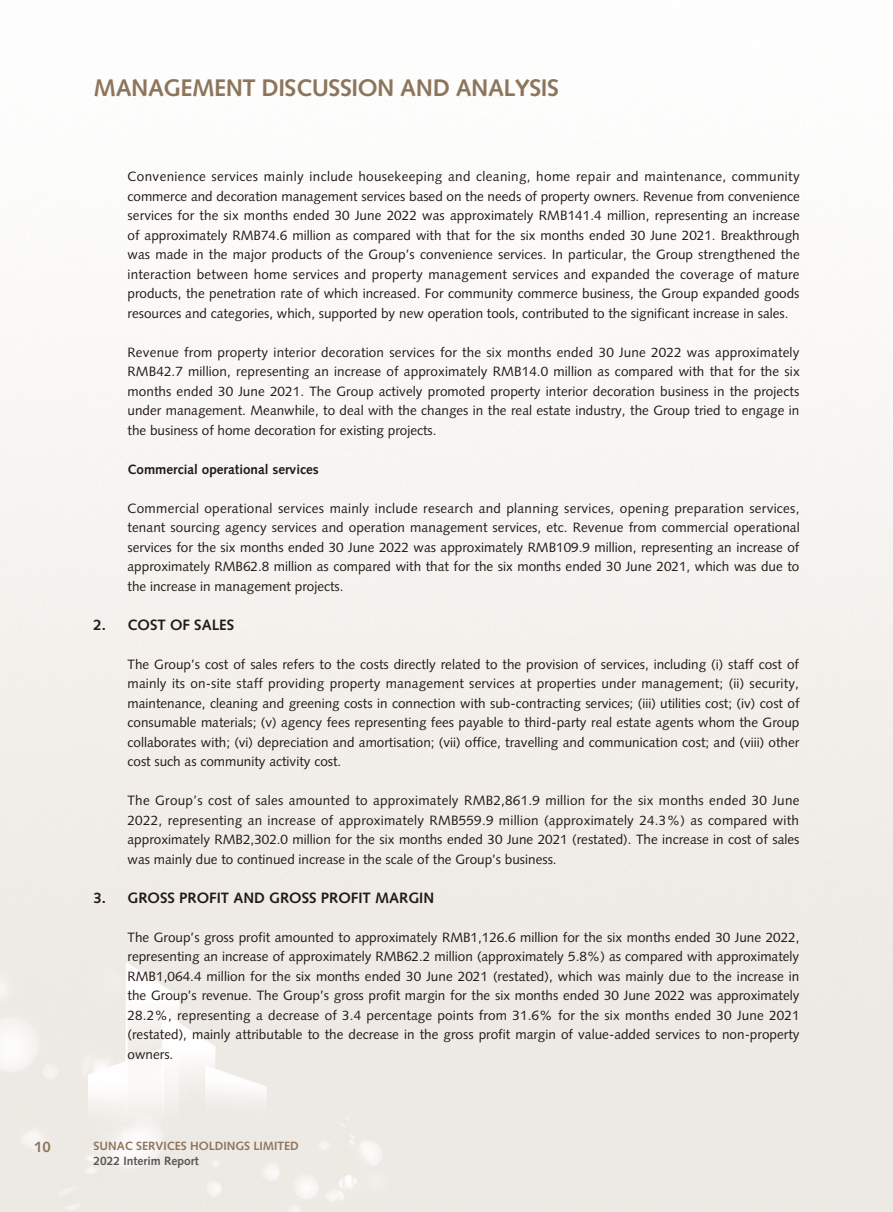
<style>
.page{position:relative;width:893px;height:1212px;background:#fff}
.page>*{position:absolute;margin:0;border:0;box-sizing:border-box;transform-origin:0 0}
.t1{font:700 24px "Syntax LT Std";letter-spacing:-.02em;color:#8c755b}
.t2{font:700 15px "Syntax LT Std";color:#231916}
.t3{font:700 15px "Syntax LT Std";color:#8c755b}
.t4{font:13.5px/19.5px "Syntax LT Std";color:#231916;text-align:justify}
.t5{font:700 13.5px "Syntax LT Std";color:#231916}
.t6{font:700 12px "Syntax LT Std";color:#8c755b}
.t7{font:700 12px "Syntax LT Std";color:#595857}
</style>
<div class="page">
<p class="t3" style="left:34px;top:1138px;width:18px">10</p>
<h1 class="t1" style="left:94px;top:74px;width:467px">MANAGEMENT DISCUSSION AND ANALYSIS</h1>
<p class="t4" style="left:128px;top:167px;width:674px">Convenience services mainly include housekeeping and cleaning, home repair and maintenance, community commerce and decoration management services based on the needs of property owners. Revenue from convenience services for the six months ended 30 June 2022 was approximately RMB141.4 million, representing an increase of approximately RMB74.6 million as compared with that for the six months ended 30 June 2021. Breakthrough was made in the major products of the Group’s convenience services. In particular, the Group strengthened the interaction between home services and property management services and expanded the coverage of mature products, the penetration rate of which increased. For community commerce business, the Group expanded goods resources and categories, which, supported by new operation tools, contributed to the significant increase in sales.</p>
<p class="t4" style="left:128px;top:342px;width:674px">Revenue from property interior decoration services for the six months ended 30 June 2022 was approximately RMB42.7 million, representing an increase of approximately RMB14.0 million as compared with that for the six months ended 30 June 2021. The Group actively promoted property interior decoration business in the projects under management. Meanwhile, to deal with the changes in the real estate industry, the Group tried to engage in the business of home decoration for existing projects.</p>
<p class="t5" style="left:128px;top:461px;width:193px">Commercial operational services</p>
<p class="t4" style="left:128px;top:498px;width:674px">Commercial operational services mainly include research and planning services, opening preparation services, tenant sourcing agency services and operation management services, etc. Revenue from commercial operational services for the six months ended 30 June 2022 was approximately RMB109.9 million, representing an increase of approximately RMB62.8 million as compared with that for the six months ended 30 June 2021, which was due to the increase in management projects.</p>
<p class="t2" style="left:94px;top:616px;width:142px">2. COST OF SALES</p>
<p class="t4" style="left:128px;top:654px;width:673px">The Group’s cost of sales refers to the costs directly related to the provision of services, including (i) staff cost of mainly its on-site staff providing property management services at properties under management; (ii) security, maintenance, cleaning and greening costs in connection with sub-contracting services; (iii) utilities cost; (iv) cost of consumable materials; (v) agency fees representing fees payable to third-party real estate agents whom the Group collaborates with; (vi) depreciation and amortisation; (vii) office, travelling and communication cost; and (viii) other cost such as community activity cost.</p>
<p class="t4" style="left:128px;top:791px;width:673px">The Group’s cost of sales amounted to approximately RMB2,861.9 million for the six months ended 30 June 2022, representing an increase of approximately RMB559.9 million (approximately 24.3%) as compared with approximately RMB2,302.0 million for the six months ended 30 June 2021 (restated). The increase in cost of sales was mainly due to continued increase in the scale of the Group’s business.</p>
<p class="t2" style="left:94px;top:889px;width:342px">3. GROSS PROFIT AND GROSS PROFIT MARGIN</p>
<p class="t4" style="left:128px;top:927px;width:674px">The Group’s gross profit amounted to approximately RMB1,126.6 million for the six months ended 30 June 2022, representing an increase of approximately RMB62.2 million (approximately 5.8%) as compared with approximately RMB1,064.4 million for the six months ended 30 June 2021 (restated), which was mainly due to the increase in the Group’s revenue. The Group’s gross profit margin for the six months ended 30 June 2022 was approximately 28.2%, representing a decrease of 3.4 percentage points from 31.6% for the six months ended 30 June 2021 (restated), mainly attributable to the decrease in the gross profit margin of value-added services to non-property owners.</p>
<p class="t6" style="left:94px;top:1138px;width:207px">SUNAC SERVICES HOLDINGS LIMITED</p>
<p class="t7" style="left:94px;top:1153px;width:107px">2022 Interim Report</p>
</div>
